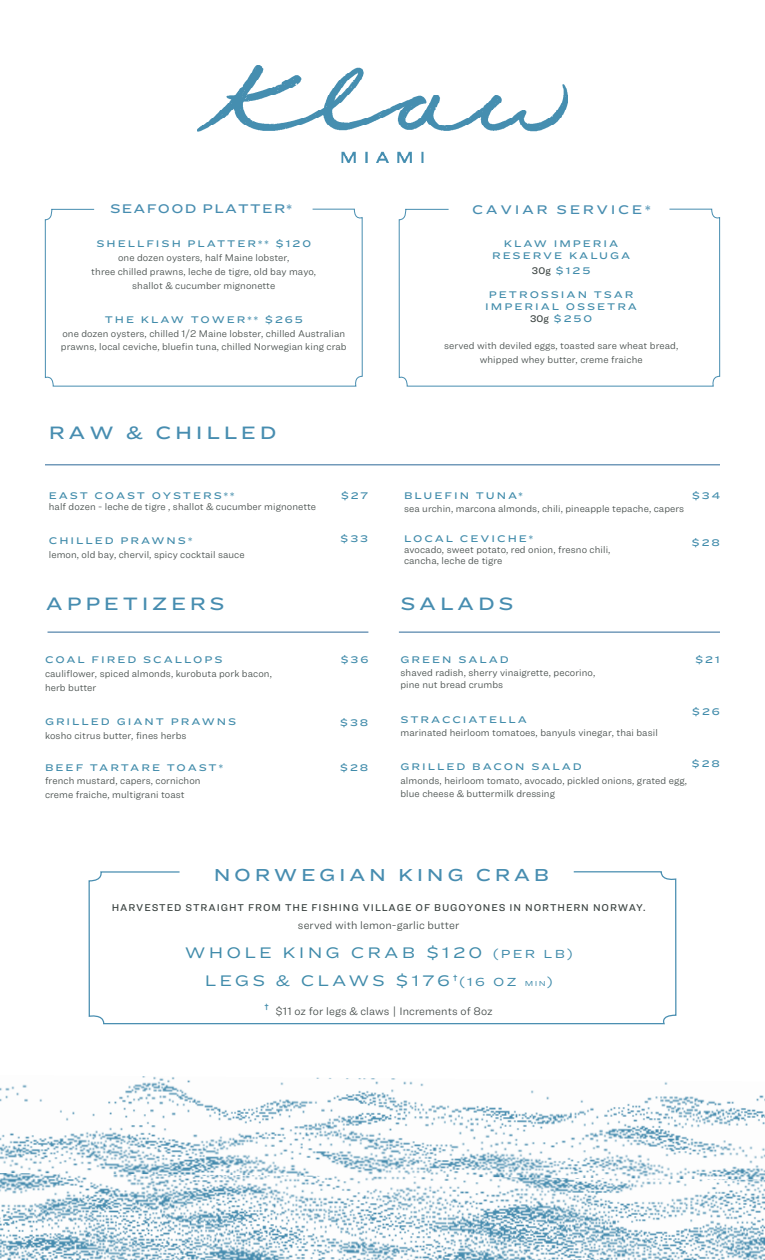
<style>
.page{position:relative;width:765px;height:1260px;background:#fff}
.page>*{position:absolute;margin:0;border:0;box-sizing:border-box;transform-origin:0 0}
.t1{font:500 18.62px "Ringside Extra Wide";letter-spacing:.2em;color:#478db0}
.t2{font:500 18px "Ringside Extra Wide";letter-spacing:.2em;color:#478db0}
.Paragraph_Style_3{font:15.88px "Ringside Extra Wide";letter-spacing:.2em;color:#408baa}
.t3{font:500 13px "Ringside Extra Wide";letter-spacing:.1em;color:#478db0}
.t4{font:500 13px "Ringside Extra Wide";letter-spacing:.2em;color:#478db0}
.Paragraph_Style_3-2{font:300 11.25px "Ringside";letter-spacing:.01em;color:#3d4543}
.Paragraph_Style_3-3{font:500 10.25px "Ringside";letter-spacing:.09em;color:#3d4543}
.Paragraph_Style_3-4{font:300 10px/13.8px "Ringside";letter-spacing:.01em;color:#3d4543}
.Paragraph_Style_3-5{font:500 10px/15px "Ringside Extra Wide";letter-spacing:.2em;color:#408baa;text-align:center}
.description{font:300 10px/13.8px "Ringside";letter-spacing:.01em;color:#3d4543}
.price{font:500 10px "Ringside Extra Wide";letter-spacing:.195em;color:#408baa}
.Paragraph_Style_3-6{font:9.25px "Comic Sans MS";color:#408baa}
.s1{font-family:"Ringside";color:#3d4543}
.s2{font-family:"Ringside Extra Wide";font-weight:500;color:#408baa}
.s3{font-size:12.12px}
.s4{font-size:7.5px}
</style>
<div class="page">
<img style="left:198px;top:66px;width:369px;height:96px">
<svg style="left:88px;top:871px;width:589px;height:154px"></svg>
<svg style="left:399px;top:209px;width:321px;height:178px"></svg>
<svg style="left:45px;top:209px;width:318px;height:178px"></svg>
<hr style="left:48px;top:632px;width:320px;height:1px;background:#5787ad">
<hr style="left:399px;top:632px;width:321px;height:1px;background:#5787ad">
<img style="left:0;top:1076px;width:765px;height:97px">
<img style="left:0;top:1173px;width:765px;height:87px">
<hr style="left:45px;top:464px;width:675px;height:1px;background:#5787ad">
<p class="t3" style="left:110px;top:198px;width:184px">SEAFOOD PLATTER*</p>
<p class="t4" style="left:472px;top:199px;width:180px">CAVIAR SERVICE*</p>
<p class="Paragraph_Style_3-5" style="left:504px;top:236px;width:116px">KLAW IMPERIA</p>
<p class="Paragraph_Style_3-5" style="left:492px;top:248px;width:140px">RESERVE KALUGA<br><span class="s1">30g</span> $125</p>
<p class="Paragraph_Style_3-5" style="left:489px;top:286px;width:146px">PETROSSIAN TSAR</p>
<p class="Paragraph_Style_3-5" style="left:485px;top:298px;width:153px">IMPERIAL OSSETRA</p>
<p class="Paragraph_Style_3-5" style="left:530px;top:310px;width:64px"><span class="s1">30g</span> $250</p>
<p class="Paragraph_Style_3-4" style="left:444px;top:339px;width:236px;text-align:center">served with deviled eggs, toasted sare wheat bread, whipped whey butter, creme fraiche</p>
<p class="Paragraph_Style_3-4" style="left:97px;top:237px;width:216px;text-align:center"><span class="s2">SHELLFISH PLATTER** $120 </span>one dozen oysters, half Maine lobster,</p>
<p class="Paragraph_Style_3-4" style="left:91px;top:264px;width:226px">three chilled prawns, leche de tigre, old bay mayo,</p>
<p class="Paragraph_Style_3-4" style="left:132px;top:278px;width:145px">shallot &amp; cucumber mignonette</p>
<p class="Paragraph_Style_3-4" style="left:61px;top:312px;width:287px;text-align:center"><span class="s2">THE KLAW TOWER** $265<br></span>one dozen oysters, chilled 1/2 Maine lobster, chilled Australian prawns, local ceviche, bluefin tuna, chilled Norwegian king crab</p>
<p class="t1" style="left:49px;top:418px;width:229px">RAW &amp; CHILLED</p>
<p class="Paragraph_Style_3-4" style="left:49px;top:489px;width:269px;line-height:11.1px"><span class="s2">EAST COAST OYSTERS**<br></span>half dozen - leche de tigre , shallot &amp; cucumber mignonette</p>
<p class="Paragraph_Style_3-4" style="left:49px;top:534px;width:197px"><span class="s2">CHILLED PRAWNS*<br></span>lemon, old bay, chervil, spicy cocktail sauce</p>
<p class="t1" style="left:46px;top:589px;width:180px">APPETIZERS</p>
<p class="description" style="left:45px;top:653px;width:228px"><span class="s2">COAL FIRED SCALLOPS </span>cauliflower, spiced almonds, kurobuta pork bacon,</p>
<p class="Paragraph_Style_3-4" style="left:45px;top:680px;width:53px">herb butter</p>
<p class="Paragraph_Style_3-4" style="left:45px;top:714px;width:193px"><span class="s2">GRILLED GIANT PRAWNS </span>kosho citrus butter, fines herbs</p>
<p class="Paragraph_Style_3-5" style="left:45px;top:759px;width:180px">BEEF TARTARE TOAST*</p>
<p class="Paragraph_Style_3-4" style="left:45px;top:774px;width:157px">french mustard, capers, cornichon</p>
<p class="Paragraph_Style_3-4" style="left:45px;top:788px;width:141px">creme fraiche, multigrani toast</p>
<p class="price" style="left:341px;top:488px;width:29px">$27</p>
<p class="price" style="left:340px;top:531px;width:29px">$33</p>
<p class="price" style="left:340px;top:652px;width:30px">$36</p>
<p class="price" style="left:340px;top:715px;width:30px">$38</p>
<p class="price" style="left:340px;top:760px;width:30px">$28</p>
<p class="Paragraph_Style_3-4" style="left:404px;top:488px;width:282px"><span class="s2">BLUEFIN TUNA*<br></span>sea urchin, marcona almonds, chili, pineapple tepache, capers</p>
<p class="Paragraph_Style_3-4" style="left:404px;top:533px;width:208px;line-height:11.1px"><span class="s2">LOCAL CEVICHE*<br></span>avocado, sweet potato, red onion, fresno chili,</p>
<p class="Paragraph_Style_3-4" style="left:404px;top:554px;width:100px">cancha, leche de tigre</p>
<p class="Paragraph_Style_3-5" style="left:692px;top:487px;width:30px">$34</p>
<p class="Paragraph_Style_3-5" style="left:691px;top:535px;width:30px">$28</p>
<p class="t1" style="left:400px;top:589px;width:115px">SALADS</p>
<p class="price" style="left:695px;top:652px;width:26px">$21</p>
<p class="Paragraph_Style_3-4" style="left:400px;top:653px;width:196px;line-height:12.5px"><span class="s2">GREEN SALAD<br></span>shaved radish, sherry vinaigrette, pecorino,</p>
<p class="Paragraph_Style_3-4" style="left:400px;top:678px;width:104px">pine nut bread crumbs</p>
<p class="Paragraph_Style_3-4" style="left:400px;top:713px;width:259px;line-height:12.5px"><span class="s2">STRACCIATELLA<br></span>marinated heirloom tomatoes, banyuls vinegar, thai basil</p>
<p class="Paragraph_Style_3-4" style="left:400px;top:759px;width:288px"><span class="s2">GRILLED BACON SALAD<br></span>almonds, heirloom tomato, avocado, pickled onions, grated egg, blue cheese &amp; buttermilk dressing</p>
<p class="price" style="left:692px;top:704px;width:30px">$26</p>
<p class="price" style="left:691px;top:756px;width:30px">$28</p>
<p class="t2" style="left:214px;top:861px;width:337px">NORWEGIAN KING CRAB</p>
<p class="Paragraph_Style_3-3" style="left:112px;top:900px;width:535px">HARVESTED STRAIGHT FROM THE FISHING VILLAGE OF BUGOYONES IN NORTHERN NORWAY.</p>
<p class="Paragraph_Style_3-2" style="left:298px;top:917px;width:163px">served with lemon-garlic butter</p>
<p class="Paragraph_Style_3" style="left:185px;top:940px;width:389px">WHOLE KING CRAB $120 <span class="s3">(PER LB)</span></p>
<p class="Paragraph_Style_3" style="left:205px;top:969px;width:349px">LEGS &amp; CLAWS $176 <sup>t</sup><span class="s3">(16 OZ</span> <span class="s4">MIN</span><span class="s3">)</span></p>
<p class="Paragraph_Style_3-6" style="left:265px;top:1000px;width:6px">t</p>
<p class="Paragraph_Style_3-2" style="left:275px;top:1003px;width:219px">$11 oz for legs &amp; claws | Increments of 8oz</p>
</div>
